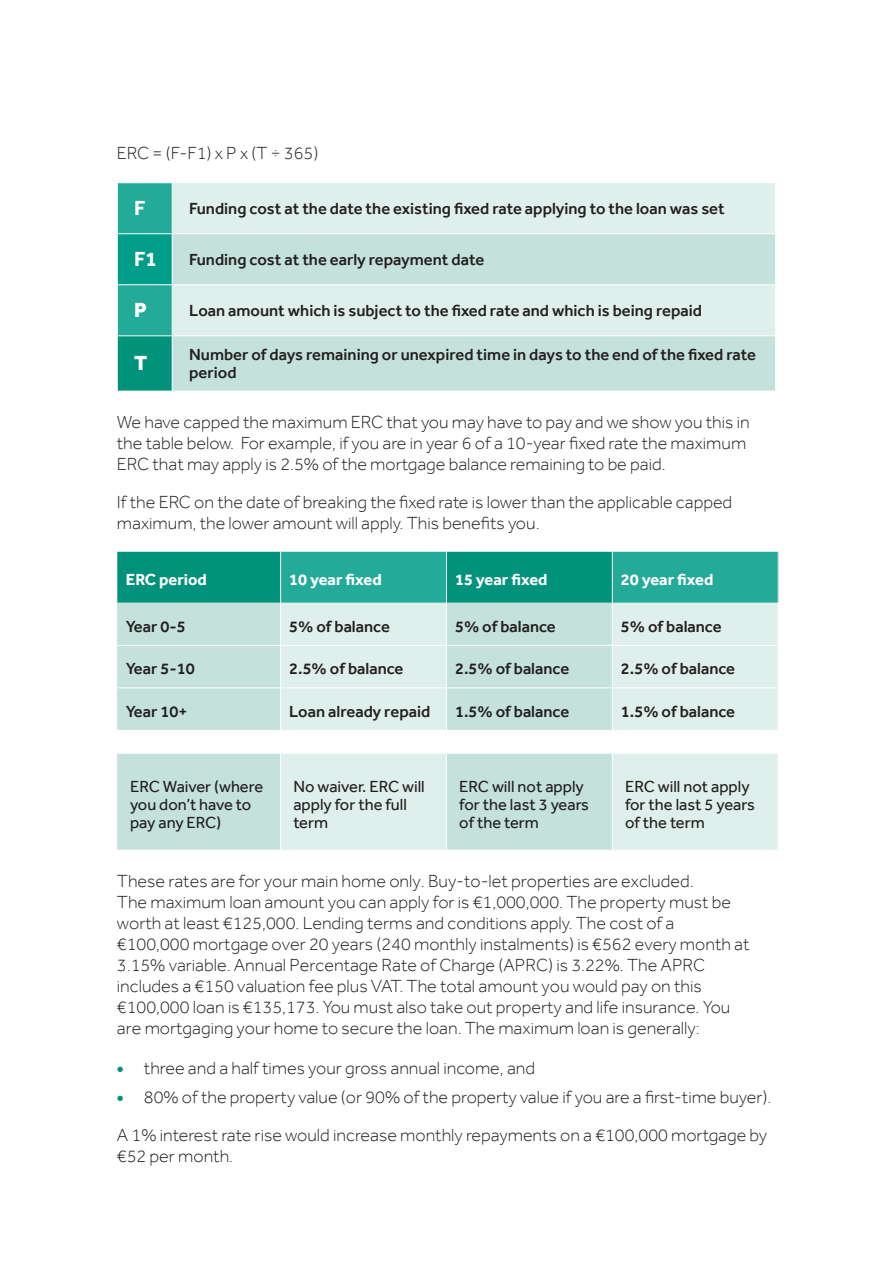
<style>
.page{position:relative;width:893px;height:1263px;background:#fff}
.page>*{position:absolute;margin:0;border:0;box-sizing:border-box;transform-origin:0 0}
.t1{font:700 21px "Effra";color:#fff}
.t2{font:800 21px "Effra";color:#fff}
.t3{font:300 18px/21px "Effra";color:#231f20}
.t4{font:500 16.5px/18px "Effra";color:#231f20}
.t5{font:16.5px/18px "Effra";color:#231f20}
.t6{font:700 16.5px "Effra";color:#fff}
.s1{font-weight:800;color:#00927a}
</style>
<div class="page">
<div style="left:118px;top:183px;width:54px;height:152px;background:#23aa99"></div>
<div style="left:173px;top:183px;width:602px;height:50px;background:#dfefec"></div>
<div style="left:117px;top:234px;width:55px;height:51px;background:#009e89"></div>
<svg style="left:173px;top:234px;width:602px;height:157px;background:#cde5e0"></svg>
<div style="left:117px;top:336px;width:55px;height:55px;background:#00927a"></div>
<hr style="left:117px;top:233px;width:55px;height:1px;background:#fff">
<hr style="left:117px;top:234px;width:1px;height:50px;background:#fff">
<hr style="left:117px;top:284px;width:55px;height:1px;background:#fff">
<hr style="left:172px;top:284px;width:604px;height:1px;background:#fff">
<hr style="left:117px;top:336px;width:1px;height:55px;background:#fff">
<hr style="left:172px;top:335px;width:604px;height:1px;background:#fff">
<svg style="left:117px;top:552px;width:661px;height:51px;background:#139e8a"></svg>
<div style="left:118px;top:603px;width:162px;height:127px;background:#c5e1db"></div>
<svg style="left:281px;top:603px;width:497px;height:127px;background:#d6eae6"></svg>
<hr style="left:778px;top:552px;width:1px;height:51px;background:#dcdddf">
<hr style="left:117px;top:603px;width:1px;height:42px;background:#dcdddf">
<hr style="left:117px;top:645px;width:1px;height:43px;background:#dcdddf">
<hr style="left:117px;top:688px;width:1px;height:42px;background:#dcdddf">
<hr style="left:118px;top:645px;width:162px;height:1px;background:#fff">
<hr style="left:118px;top:687px;width:162px;height:1px;background:#fff">
<hr style="left:281px;top:645px;width:165px;height:1px;background:#fff">
<hr style="left:447px;top:645px;width:166px;height:1px;background:#fff">
<hr style="left:281px;top:687px;width:165px;height:1px;background:#fff">
<hr style="left:447px;top:687px;width:166px;height:1px;background:#fff">
<hr style="left:613px;top:645px;width:165px;height:1px;background:#fff">
<hr style="left:613px;top:687px;width:165px;height:1px;background:#fff">
<hr style="left:280px;top:552px;width:1px;height:51px;background:#fff">
<hr style="left:446px;top:552px;width:1px;height:51px;background:#fff">
<hr style="left:612px;top:603px;width:1px;height:42px;background:#fff">
<hr style="left:612px;top:646px;width:1px;height:41px;background:#fff">
<hr style="left:612px;top:688px;width:1px;height:42px;background:#fff">
<hr style="left:612px;top:552px;width:1px;height:51px;background:#fff">
<hr style="left:446px;top:603px;width:1px;height:42px;background:#fff">
<hr style="left:446px;top:645px;width:1px;height:43px;background:#fff">
<hr style="left:446px;top:688px;width:1px;height:42px;background:#fff">
<div style="left:118px;top:754px;width:162px;height:96px;background:#c5e1db"></div>
<svg style="left:281px;top:754px;width:497px;height:96px;background:#d6eae6"></svg>
<hr style="left:117px;top:754px;width:1px;height:96px;background:#dcdddf">
<hr style="left:446px;top:754px;width:1px;height:96px;background:#fff">
<hr style="left:612px;top:754px;width:1px;height:96px;background:#fff">
<p class="t3" style="left:117px;top:143px;width:203px">ERC = (F-F1) x P x (T ÷ 365)</p>
<p class="t1" style="left:134px;top:196px;width:13px">F</p>
<p class="t4" style="left:189px;top:199px;width:537px">Funding cost at the date the existing fixed rate applying to the loan was set</p>
<p class="t1" style="left:134px;top:247px;width:24px">F1</p>
<p class="t4" style="left:189px;top:250px;width:297px">Funding cost at the early repayment date</p>
<p class="t2" style="left:134px;top:298px;width:14px">P</p>
<p class="t4" style="left:189px;top:301px;width:514px">Loan amount which is subject to the fixed rate and which is being repaid</p>
<p class="t2" style="left:134px;top:351px;width:15px">T</p>
<p class="t4" style="left:189px;top:345px;width:568px">Number of days remaining or unexpired time in days to the end of the fixed rate period</p>
<p class="t3" style="left:117px;top:411px;width:634px">We have capped the maximum ERC that you may have to pay and we show you this in the table below. For example, if you are in year 6 of a 10-year fixed rate the maximum<br>ERC that may apply is 2.5% of the mortgage balance remaining to be paid.</p>
<p class="t3" style="left:117px;top:491px;width:617px">If the ERC on the date of breaking the fixed rate is lower than the applicable capped maximum, the lower amount will apply. This benefits you.</p>
<p class="t6" style="left:126px;top:570px;width:83px">ERC period</p>
<p class="t6" style="left:289px;top:570px;width:94px">10 year fixed</p>
<p class="t6" style="left:455px;top:570px;width:94px">15 year fixed</p>
<p class="t6" style="left:621px;top:570px;width:94px">20 year fixed</p>
<p class="t4" style="left:126px;top:617px;width:61px">Year 0-5</p>
<p class="t4" style="left:289px;top:617px;width:102px">5% of balance</p>
<p class="t4" style="left:455px;top:617px;width:102px">5% of balance</p>
<p class="t4" style="left:621px;top:617px;width:102px">5% of balance</p>
<p class="t4" style="left:126px;top:659px;width:70px">Year 5-10</p>
<p class="t4" style="left:289px;top:659px;width:116px">2.5% of balance</p>
<p class="t4" style="left:455px;top:659px;width:116px">2.5% of balance</p>
<p class="t4" style="left:621px;top:659px;width:116px">2.5% of balance</p>
<p class="t4" style="left:126px;top:702px;width:63px">Year 10+</p>
<p class="t4" style="left:289px;top:702px;width:143px">Loan already repaid</p>
<p class="t4" style="left:455px;top:702px;width:116px">1.5% of balance</p>
<p class="t4" style="left:621px;top:702px;width:116px">1.5% of balance</p>
<p class="t5" style="left:130px;top:777px;width:135px">ERC Waiver (where you don’t have to pay any ERC)</p>
<p class="t5" style="left:293px;top:777px;width:133px">No waiver. ERC will apply for the full term</p>
<p class="t5" style="left:459px;top:777px;width:131px">ERC will not apply for the last 3 years of the term</p>
<p class="t5" style="left:625px;top:777px;width:131px">ERC will not apply for the last 5 years of the term</p>
<p class="t3" style="left:117px;top:870px;width:634px">These rates are for your main home only. Buy-to-let properties are excluded.<br>The maximum loan amount you can apply for is €1,000,000. The property must be worth at least €125,000. Lending terms and conditions apply. The cost of a €100,000 mortgage over 20 years (240 monthly instalments) is €562 every month at 3.15% variable. Annual Percentage Rate of Charge (APRC) is 3.22%. The APRC includes a €150 valuation fee plus VAT. The total amount you would pay on this €100,000 loan is €135,173. You must also take out property and life insurance. You are mortgaging your home to secure the loan. The maximum loan is generally:</p>
<p class="t3" style="left:117px;top:1057px;width:420px"><span class="s1">•</span> three and a half times your gross annual income, and</p>
<p class="t3" style="left:117px;top:1086px;width:656px"><span class="s1">•</span> 80% of the property value (or 90% of the property value if you are a first-time buyer).</p>
<p class="t3" style="left:117px;top:1124px;width:652px">A 1% interest rate rise would increase monthly repayments on a €100,000 mortgage by €52 per month.</p>
</div>
